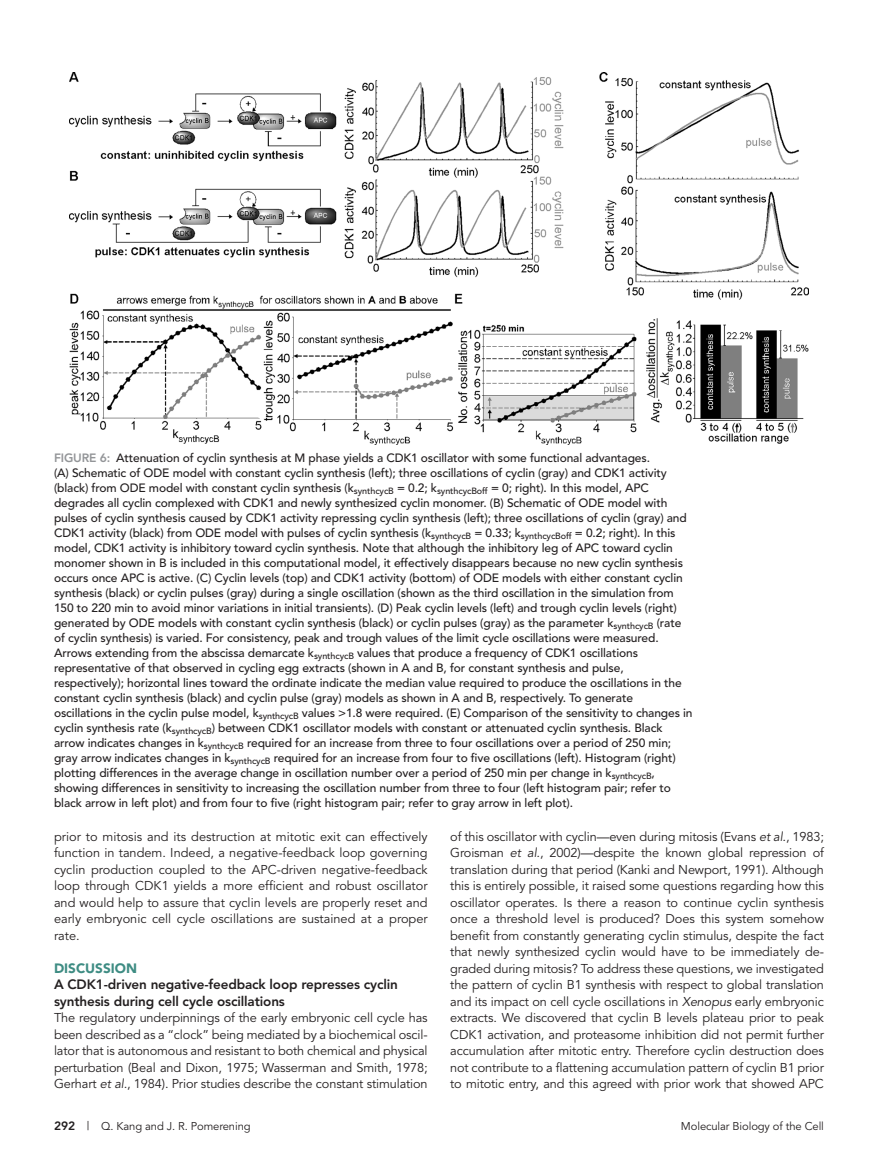
<style>
.page{position:relative;width:878px;height:1175px;background:#fff}
.page>*{position:absolute;margin:0;border:0;box-sizing:border-box;transform-origin:0 0}
.H2afterH1{font:800 13.5px/16.5px "Avenir";letter-spacing:-.01em;color:#231f20}
.t1{font:900 13.5px "Avenir";color:#3e8c83}
.ParaFL{font:12.75px/16.5px "Avenir";letter-spacing:-.01em;color:#231f20;text-align:justify}
.Para{font:12.75px/16.5px "Avenir";color:#231f20;text-align:justify}
.FigCaption_35_5p{font:500 12px/15px "Avenir";letter-spacing:-.01em;color:#231f20}
.t2{font:11.25px "Avenir";letter-spacing:-.01em;color:#231f20}
.s1{font-weight:800;color:#939598}
.s2{font-style:italic}
.s3{font-weight:800;font-size:12px}
.s4{font-size:12px}
</style>
<div class="page">
<img style="left:70px;top:72px;width:738px;height:372px">
<p class="FigCaption_35_5p" style="left:54px;top:450px;width:640px"><span class="s1">FIGURE 6:</span> Attenuation of cyclin synthesis at M phase yields a CDK1 oscillator with some functional advantages.<br>(A) Schematic of ODE model with constant cyclin synthesis (left); three oscillations of cyclin (gray) and CDK1 activity (black) from ODE model with constant cyclin synthesis (k<sub>synthcycB</sub> = 0.2; k<sub>synthcycBoff</sub> = 0; right). In this model, APC degrades all cyclin complexed with CDK1 and newly synthesized cyclin monomer. (B) Schematic of ODE model with pulses of cyclin synthesis caused by CDK1 activity repressing cyclin synthesis (left); three oscillations of cyclin (gray) and CDK1 activity (black) from ODE model with pulses of cyclin synthesis (k<sub>synthcycB</sub> = 0.33; k<sub>synthcycBoff</sub> = 0.2; right). In this model, CDK1 activity is inhibitory toward cyclin synthesis. Note that although the inhibitory leg of APC toward cyclin monomer shown in B is included in this computational model, it effectively disappears because no new cyclin synthesis occurs once APC is active. (C) Cyclin levels (top) and CDK1 activity (bottom) of ODE models with either constant cyclin synthesis (black) or cyclin pulses (gray) during a single oscillation (shown as the third oscillation in the simulation from 150 to 220 min to avoid minor variations in initial transients). (D) Peak cyclin levels (left) and trough cyclin levels (right) generated by ODE models with constant cyclin synthesis (black) or cyclin pulses (gray) as the parameter k<sub>synthcycB</sub> (rate of cyclin synthesis) is varied. For consistency, peak and trough values of the limit cycle oscillations were measured.<br>Arrows extending from the abscissa demarcate k<sub>synthcycB</sub> values that produce a frequency of CDK1 oscillations representative of that observed in cycling egg extracts (shown in A and B, for constant synthesis and pulse, respectively); horizontal lines toward the ordinate indicate the median value required to produce the oscillations in the constant cyclin synthesis (black) and cyclin pulse (gray) models as shown in A and B, respectively. To generate oscillations in the cyclin pulse model, k<sub>synthcycB</sub> values &gt;1.8 were required. (E) Comparison of the sensitivity to changes in cyclin synthesis rate (k<sub>synthcycB</sub>) between CDK1 oscillator models with constant or attenuated cyclin synthesis. Black arrow indicates changes in k<sub>synthcycB</sub> required for an increase from three to four oscillations over a period of 250 min; gray arrow indicates changes in k<sub>synthcycB</sub> required for an increase from four to five oscillations (left). Histogram (right) plotting differences in the average change in oscillation number over a period of 250 min per change in k<sub>synthcycB</sub>, showing differences in sensitivity to increasing the oscillation number from three to four (left histogram pair; refer to black arrow in left plot) and from four to five (right histogram pair; refer to gray arrow in left plot).</p>
<p class="Para" style="left:54px;top:828px;width:375px">prior to mitosis and its destruction at mitotic exit can effectively function in tandem. Indeed, a negative-feedback loop governing cyclin production coupled to the APC-driven negative-feedback loop through CDK1 yields a more efficient and robust oscillator and would help to assure that cyclin levels are properly reset and early embryonic cell cycle oscillations are sustained at a proper rate.</p>
<h1 class="t1" style="left:54px;top:960px;width:84px">DISCUSSION</h1>
<p class="H2afterH1" style="left:54px;top:976px;width:345px">A CDK1-driven negative-feedback loop represses cyclin synthesis during cell cycle oscillations</p>
<p class="ParaFL" style="left:54px;top:1010px;width:375px">The regulatory underpinnings of the early embryonic cell cycle has been described as a “clock” being mediated by a biochemical oscil&shy;lator that is autonomous and resistant to both chemical and physical perturbation (Beal and Dixon, 1975; Wasserman and Smith, 1978; Gerhart <span class="s2">et al.</span>, 1984). Prior studies describe the constant stimulation</p>
<p class="ParaFL" style="left:450px;top:828px;width:375px">of this oscillator with cyclin—even during mitosis (Evans <span class="s2">et al.</span>, 1983; Groisman <span class="s2">et al.</span>, 2002)—despite the known global repression of translation during that period (Kanki and Newport, 1991). Although this is entirely possible, it raised some questions regarding how this oscillator operates. Is there a reason to continue cyclin synthesis once a threshold level is produced? Does this system somehow benefit from constantly generating cyclin stimulus, despite the fact that newly synthesized cyclin would have to be immediately de&shy;graded during mitosis? To address these questions, we investigated the pattern of cyclin B1 synthesis with respect to global translation and its impact on cell cycle oscillations in <span class="s2">Xenopus</span> early embryonic extracts. We discovered that cyclin B levels plateau prior to peak CDK1 activation, and proteasome inhibition did not permit further accumulation after mitotic entry. Therefore cyclin destruction does not contribute to a flattening accumulation pattern of cyclin B1 prior to mitotic entry, and this agreed with prior work that showed APC</p>
<p class="t2" style="left:54px;top:1119px;width:198px"><span class="s3">292</span> <span class="s4">|</span> Q. Kang and J. R. Pomerening</p>
<p class="t2" style="left:681px;top:1119px;width:144px">Molecular Biology of the Cell</p>
</div>
